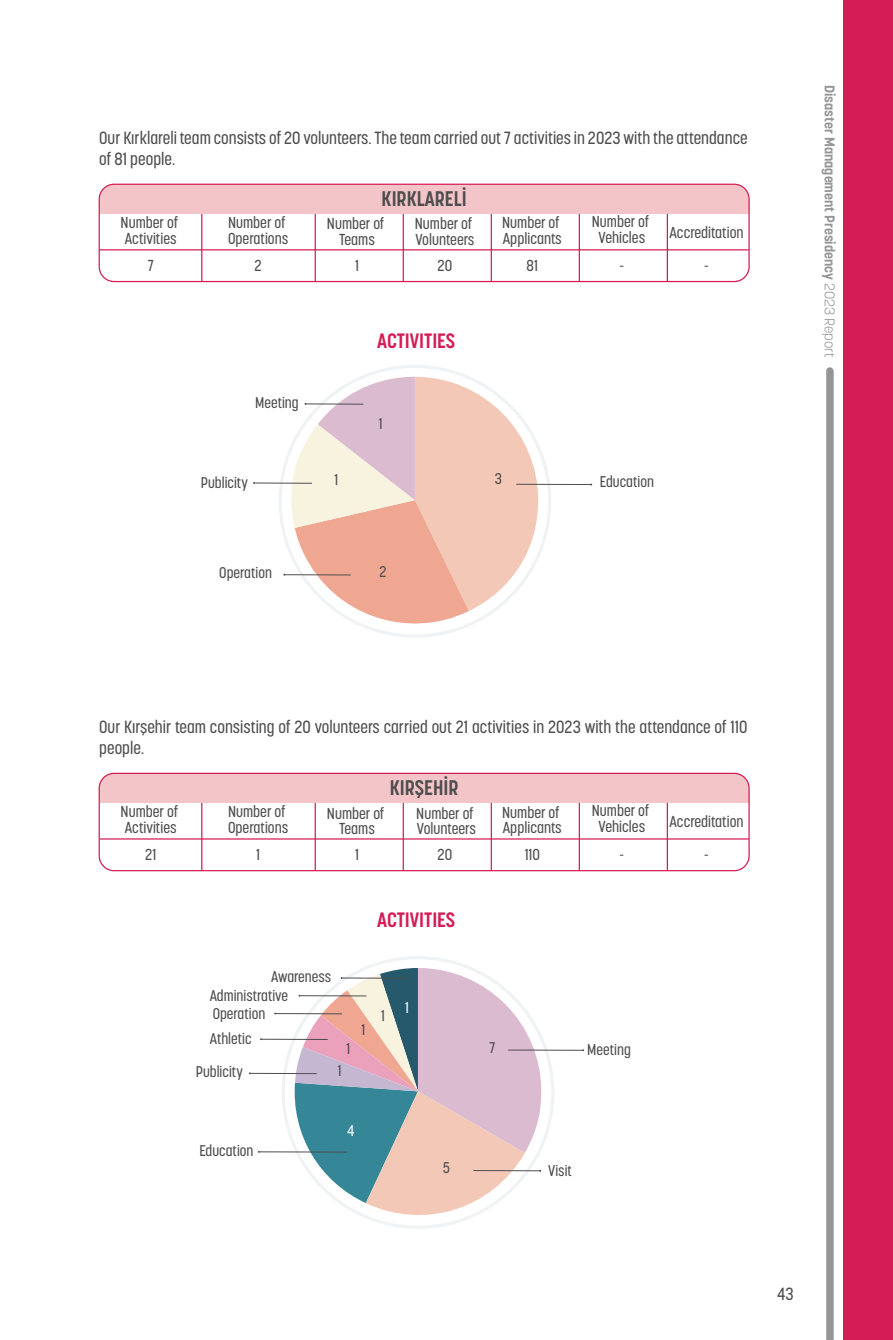
<style>
.page{position:relative;width:893px;height:1340px;background:#fff}
.page>*{position:absolute;margin:0;border:0;box-sizing:border-box;transform-origin:0 0}
.t1{font:700 21px "Korolev Condensed";color:#4d4d4f}
.t2{font:700 20.65px "Korolev Condensed";color:#d51c54}
.t3{font:500 17.5px/21px "Korolev Condensed";color:#4d4d4f}
.t4{font:500 15.75px/15.8px "Korolev Condensed";color:#4d4d4f}
.t5{font:500 15.4px/24.8px "Korolev Condensed";color:#4d4d4f}
.t6{font:500 15.4px "Korolev Condensed";color:#fff}
.t7{font:700 14px "Korolev";color:#939598}
.s1{font-weight:300}
</style>
<div class="page">
<div style="left:843px;top:0;width:50px;height:1339px;background:#d51c54"></div>
<svg style="left:826px;top:367px;width:8px;height:972px;background:#9a9c9f"></svg>
<hr style="left:667px;top:211px;width:1px;height:70px;background:#d51c54">
<hr style="left:579px;top:211px;width:1px;height:70px;background:#d51c54">
<hr style="left:491px;top:211px;width:1px;height:70px;background:#d51c54">
<hr style="left:403px;top:211px;width:1px;height:70px;background:#d51c54">
<hr style="left:315px;top:211px;width:1px;height:70px;background:#d51c54">
<hr style="left:201px;top:211px;width:1px;height:70px;background:#d51c54">
<div style="left:99px;top:184px;width:650px;height:29px;background:#f3c5c8"></div>
<div style="left:99px;top:184px;width:651px;height:98px;border:1px solid #d51c54;border-radius:15px"></div>
<hr style="left:99px;top:249px;width:650px;height:1px;background:#d51c54">
<hr style="left:667px;top:800px;width:1px;height:70px;background:#d51c54">
<hr style="left:579px;top:800px;width:1px;height:70px;background:#d51c54">
<hr style="left:491px;top:800px;width:1px;height:70px;background:#d51c54">
<hr style="left:403px;top:800px;width:1px;height:70px;background:#d51c54">
<hr style="left:315px;top:800px;width:1px;height:70px;background:#d51c54">
<hr style="left:201px;top:800px;width:1px;height:70px;background:#d51c54">
<div style="left:99px;top:773px;width:650px;height:29px;background:#f3c5c8"></div>
<div style="left:99px;top:772px;width:651px;height:99px;border:1px solid #d51c54;border-radius:15px"></div>
<hr style="left:99px;top:838px;width:650px;height:1px;background:#d51c54">
<hr style="left:254px;top:482px;width:58px;height:1px;background:#4d4d4f">
<svg style="left:283px;top:377px;width:255px;height:261px"></svg>
<hr style="left:516px;top:484px;width:75px;height:1px;background:#4d4d4f">
<hr style="left:259px;top:1151px;width:88px;height:1px;background:#4d4d4f">
<hr style="left:275px;top:1013px;width:67px;height:1px;background:#4d4d4f">
<hr style="left:261px;top:1038px;width:67px;height:1px;background:#4d4d4f">
<hr style="left:250px;top:1073px;width:67px;height:1px;background:#4d4d4f">
<svg style="left:291px;top:968px;width:250px;height:261px"></svg>
<hr style="left:508px;top:1049px;width:75px;height:1px;background:#4d4d4f">
<p class="t3" style="left:99px;top:127px;width:650px">Our Kırklareli team consists of 20 volunteers. The team carried out 7 activities in 2023 with the attendance of 81 people.</p>
<h1 class="t1" style="left:382px;top:186px;width:87px">KIRKLARELİ</h1>
<p class="t4" style="left:121px;top:215px;width:59px">Number of<br>Activities</p>
<p class="t4" style="left:228px;top:215px;width:62px">Number of<br>Operations</p>
<p class="t4" style="left:327px;top:216px;width:59px;text-align:center">Number of<br>Teams</p>
<p class="t4" style="left:415px;top:216px;width:61px">Number of<br>Volunteers</p>
<p class="t4" style="left:502px;top:215px;width:61px">Number of<br>Applicants</p>
<p class="t4" style="left:592px;top:214px;width:59px;text-align:center">Number of<br>Vehicles</p>
<p class="t4" style="left:669px;top:224px;width:76px">Accreditation</p>
<p class="t4" style="left:148px;top:257px;width:8px">7</p>
<p class="t4" style="left:255px;top:257px;width:9px">2</p>
<p class="t4" style="left:355px;top:257px;width:5px">1</p>
<p class="t4" style="left:437px;top:257px;width:16px">20</p>
<p class="t4" style="left:527px;top:257px;width:13px">81</p>
<p class="t4" style="left:620px;top:257px;width:6px">-</p>
<p class="t4" style="left:704px;top:257px;width:6px">-</p>
<p class="t5" style="left:255px;top:390px;width:45px">Meeting</p>
<p class="t5" style="left:201px;top:470px;width:49px">Publicity</p>
<p class="t5" style="left:219px;top:560px;width:54px">Operation</p>
<p class="t5" style="left:335px;top:467px;width:5px">1</p>
<h2 class="t2" style="left:377px;top:328px;width:79px">ACTIVITIES</h2>
<p class="t5" style="left:379px;top:411px;width:5px">1</p>
<p class="t5" style="left:379px;top:559px;width:9px">2</p>
<p class="t5" style="left:495px;top:466px;width:9px">3</p>
<p class="t5" style="left:600px;top:469px;width:56px">Education</p>
<p class="t7" style="left:838px;top:85px;width:274px;rotate:90deg">Disaster Management Presidency <span class="s1">2023 Report</span></p>
<p class="t3" style="left:99px;top:716px;width:650px">Our Kırşehir team consisting of 20 volunteers carried out 21 activities in 2023 with the attendance of 110 people.</p>
<h1 class="t1" style="left:390px;top:775px;width:70px">KIRŞEHİR</h1>
<p class="t4" style="left:121px;top:803px;width:59px">Number of<br>Activities</p>
<p class="t4" style="left:228px;top:803px;width:62px">Number of<br>Operations</p>
<p class="t4" style="left:327px;top:805px;width:59px;text-align:center">Number of<br>Teams</p>
<p class="t4" style="left:416px;top:805px;width:61px">Number of<br>Volunteers</p>
<p class="t4" style="left:502px;top:804px;width:61px">Number of<br>Applicants</p>
<p class="t4" style="left:592px;top:802px;width:59px;text-align:center">Number of<br>Vehicles</p>
<p class="t4" style="left:669px;top:813px;width:76px">Accreditation</p>
<p class="t4" style="left:145px;top:846px;width:13px">21</p>
<p class="t4" style="left:256px;top:846px;width:5px">1</p>
<p class="t4" style="left:355px;top:846px;width:5px">1</p>
<p class="t4" style="left:438px;top:846px;width:16px">20</p>
<p class="t4" style="left:525px;top:846px;width:17px">110</p>
<p class="t4" style="left:620px;top:846px;width:6px">-</p>
<p class="t4" style="left:704px;top:846px;width:6px">-</p>
<h2 class="t2" style="left:377px;top:907px;width:79px">ACTIVITIES</h2>
<p class="t5" style="left:271px;top:963px;width:62px">Awareness</p>
<p class="t5" style="left:210px;top:982px;width:80px">Administrative</p>
<p class="t5" style="left:210px;top:1001px;width:57px">Operation<br>Athletic</p>
<p class="t5" style="left:196px;top:1059px;width:49px">Publicity</p>
<p class="t5" style="left:346px;top:1035px;width:5px">1</p>
<p class="t5" style="left:338px;top:1058px;width:5px">1</p>
<p class="t5" style="left:361px;top:1016px;width:5px">1</p>
<p class="t5" style="left:381px;top:1002px;width:5px">1</p>
<p class="t6" style="left:405px;top:998px;width:5px">1</p>
<p class="t5" style="left:199px;top:1138px;width:56px">Education</p>
<p class="t6" style="left:347px;top:1121px;width:9px">4</p>
<p class="t5" style="left:443px;top:1154px;width:9px">5</p>
<p class="t5" style="left:489px;top:1035px;width:8px">7</p>
<p class="t5" style="left:587px;top:1036px;width:45px">Meeting</p>
<p class="t5" style="left:548px;top:1157px;width:25px">Visit</p>
<p class="t3" style="left:777px;top:1283px;width:18px">43</p>
</div>
